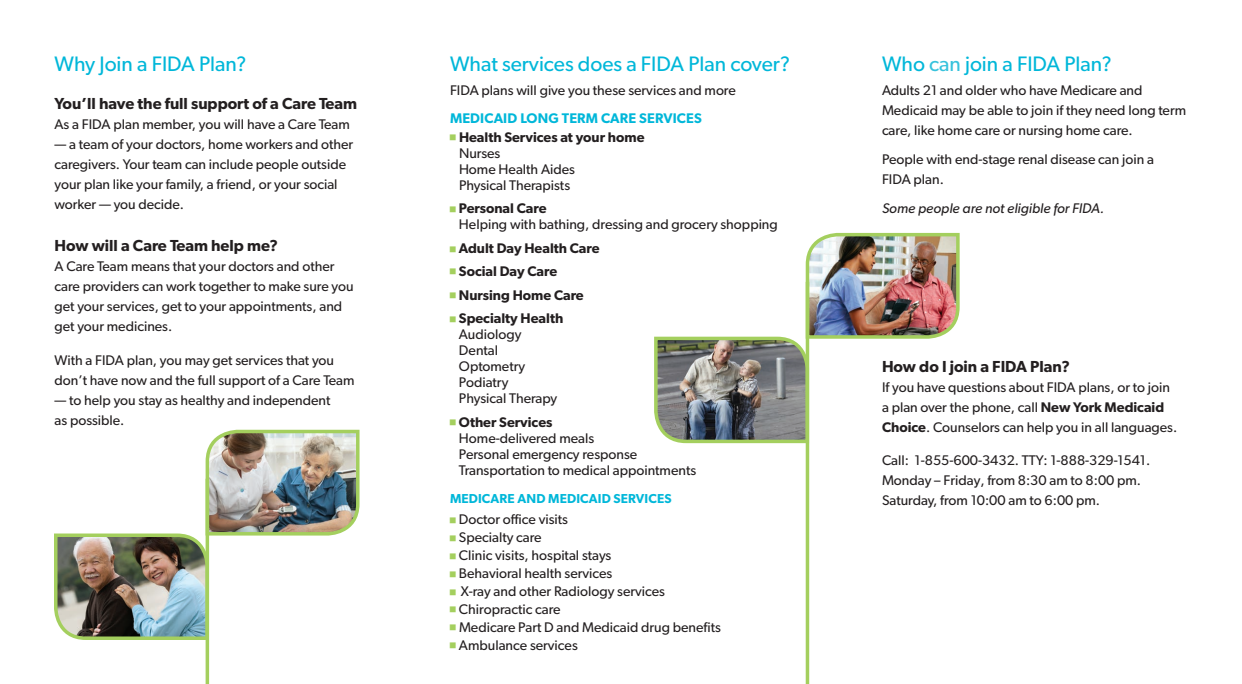
<style>
.page{position:relative;width:1242px;height:684px;background:#fff}
.page>*{position:absolute;margin:0;border:0;box-sizing:border-box;transform-origin:0 0}
.t1{font:21px "Gibson";color:#00b7d9}
.t2{font:600 16px "Gibson";color:#231f20}
.t3{font:14px/20px "Gibson";color:#231f20}
.t4{font:600 14px "Gibson";color:#231f20}
.t5{font:italic 14px "Gibson";color:#231f20}
.t6{font:600 14px "Gibson";letter-spacing:.01em;color:#00b7d9}
.t7{font:600 13px "Gibson";letter-spacing:.01em;color:#00b7d9}
.s1{color:#37c2dc}
.s2{color:#a4cf5e}
.s3{font-weight:600}
</style>
<div class="page">
<img style="left:54px;top:429px;width:306px;height:213px">
<hr style="left:206px;top:479px;width:3px;height:205px;background:#a4cf5e">
<img style="left:654px;top:232px;width:306px;height:213px">
<hr style="left:806px;top:282px;width:3px;height:402px;background:#a4cf5e">
<h1 class="t1" style="left:54px;top:51px;width:194px">Why Join a FIDA Plan?</h1>
<p class="t2" style="left:54px;top:94px;width:304px">You’ll have the full support of a Care Team</p>
<p class="t3" style="left:54px;top:114px;width:297px">As a FIDA plan member, you will have a Care Team</p>
<p class="t3" style="left:55px;top:134px;width:300px">— a team of your doctors, home workers and other caregivers. Your team can include people outside your plan like your family, a friend, or your social worker — you decide.</p>
<p class="t2" style="left:54px;top:236px;width:225px">How will a Care Team help me?</p>
<p class="t3" style="left:54px;top:256px;width:301px">A Care Team means that your doctors and other care providers can work together to make sure you get your services, get to your appointments, and get your medicines.</p>
<p class="t3" style="left:55px;top:350px;width:301px">With a FIDA plan, you may get services that you don’t have now and the full support of a Care Team</p>
<p class="t3" style="left:55px;top:390px;width:277px">— to help you stay as healthy and independent as possible.</p>
<h1 class="t1" style="left:450px;top:51px;width:342px">What services does a FIDA Plan cover?</h1>
<h1 class="t1" style="left:882px;top:51px;width:231px">Who <span class="s1">can</span> join a FIDA Plan?</h1>
<p class="t3" style="left:882px;top:80px;width:306px">Adults 21 and older who have Medicare and<br>Medicaid may be able to join if they need long term care, like home care or nursing home care.</p>
<p class="t3" style="left:882px;top:149px;width:274px">People with end-stage renal disease can join a<br>FIDA plan.</p>
<p class="t5" style="left:882px;top:200px;width:224px">Some people are not eligible for FIDA.</p>
<p class="t3" style="left:450px;top:80px;width:287px">FIDA plans will give you these services and more</p>
<p class="t6" style="left:450px;top:110px;width:253px">MEDICAID LONG TERM CARE SERVICES</p>
<p class="t3" style="left:459px;top:129px;width:187px;line-height:16px;text-indent:-10px"><span class="s2">■</span> <span class="s3">Health Services at your home<br></span>Nurses<br>Home Health Aides<br>Physical Therapists</p>
<p class="t3" style="left:459px;top:200px;width:320px;line-height:16px;text-indent:-10px"><span class="s2">■</span> <span class="s3">Personal Care<br></span>Helping with bathing, dressing and grocery shopping</p>
<p class="t4" style="left:449px;top:240px;width:152px"><span class="s2">■</span> Adult Day Health Care</p>
<p class="t4" style="left:449px;top:263px;width:110px"><span class="s2">■</span> Social Day Care</p>
<p class="t4" style="left:449px;top:287px;width:136px"><span class="s2">■</span> Nursing Home Care</p>
<p class="t3" style="left:459px;top:310px;width:106px;line-height:16px;text-indent:-10px"><span class="s2">■</span> <span class="s3">Specialty Health<br></span>Audiology<br>Dental<br>Optometry<br>Podiatry<br>Physical Therapy</p>
<p class="t3" style="left:459px;top:414px;width:239px;line-height:16px;text-indent:-10px"><span class="s2">■</span> <span class="s3">Other Services<br></span>Home-delivered meals<br>Personal emergency response<br>Transportation to medical appointments</p>
<p class="t7" style="left:450px;top:490px;width:223px">MEDICARE AND MEDICAID SERVICES</p>
<p class="t3" style="left:449px;top:509px;width:121px"><span class="s2">■</span> Doctor office visits</p>
<p class="t3" style="left:449px;top:527px;width:94px"><span class="s2">■</span> Specialty care</p>
<p class="t3" style="left:449px;top:545px;width:164px"><span class="s2">■</span> Clinic visits, hospital stays</p>
<p class="t3" style="left:449px;top:563px;width:165px"><span class="s2">■</span> Behavioral health services</p>
<p class="t3" style="left:449px;top:581px;width:218px"><span class="s2">■</span> X-ray and other Radiology services</p>
<p class="t3" style="left:449px;top:599px;width:113px"><span class="s2">■</span> Chiropractic care</p>
<p class="t3" style="left:449px;top:617px;width:273px"><span class="s2">■</span> Medicare Part D and Medicaid drug benefits</p>
<p class="t3" style="left:449px;top:635px;width:130px"><span class="s2">■</span> Ambulance services</p>
<p class="t2" style="left:882px;top:357px;width:189px">How do I join a FIDA Plan?</p>
<p class="t3" style="left:882px;top:377px;width:297px">If you have questions about FIDA plans, or to join a plan over the phone, call <span class="s3">New York Medicaid<br>Choice</span>. Counselors can help you in all languages.</p>
<p class="t3" style="left:882px;top:450px;width:270px">Call: 1-855-600-3432. TTY: 1-888-329-1541.<br>Monday – Friday, from 8:30 am to 8:00 pm.<br>Saturday, from 10:00 am to 6:00 pm.</p>
</div>
